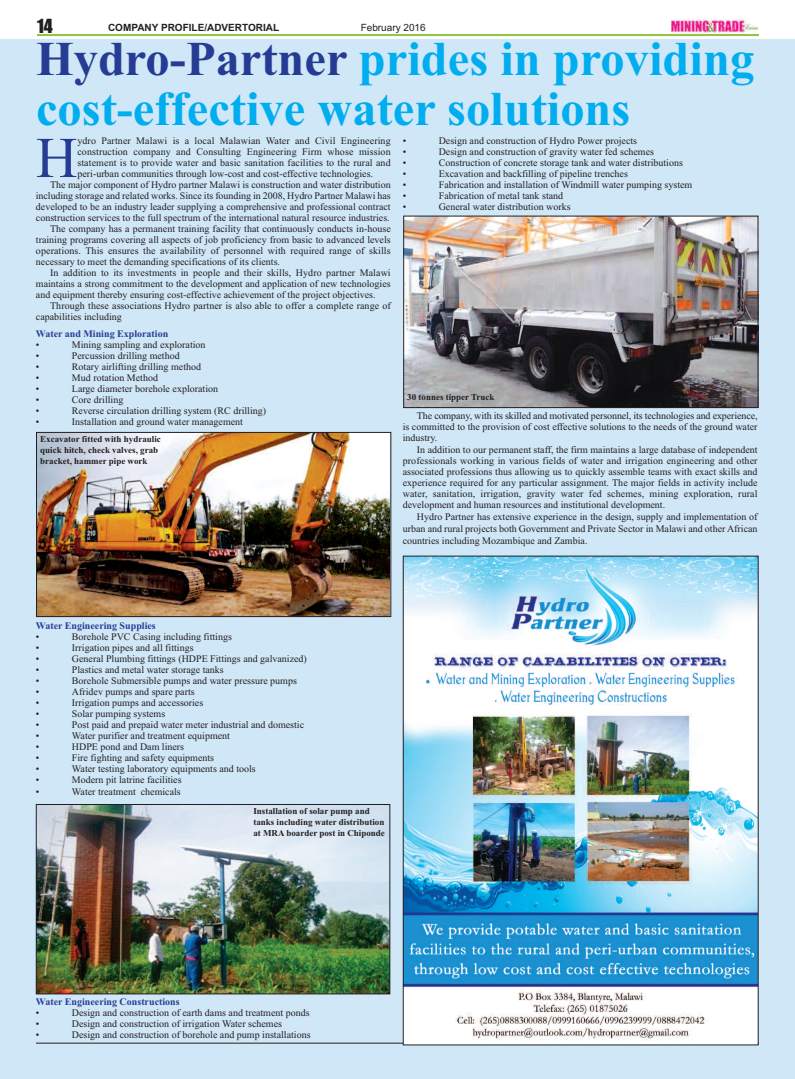
<style>
.page{position:relative;width:795px;height:1079px;background:#fff}
.page>*{position:absolute;margin:0;border:0;box-sizing:border-box;transform-origin:0 0}
.t1{font:57.6px "Times New Roman";color:#263c94}
.t2{font:700 48.5px/50px "Times New Roman";color:#00aeef}
.t3{font:18px "Impact";color:#231f20}
.t4{font:10px/11px "Times New Roman";color:#231f20;text-align:justify}
.t5{font:700 10px "Times New Roman";color:#263c94}
.t6{font:700 10px "Arial";color:#231f20}
.t7{font:10px "Arial";color:#231f20}
.t8{font:700 9px/10.8px "Times New Roman";color:#231f20}
.s1{color:#263c94}
</style>
<div class="page">
<div style="left:0;top:39px;width:795px;height:1039px;background:#d0e7f7"></div>
<hr style="left:37px;top:34px;width:722px;height:2px;background:#8fc63e">
<hr style="left:36px;top:1042px;width:723px;height:1px;background:#231f20">
<img style="left:672px;top:19px;width:86px;height:14px">
<img style="left:405px;top:558px;width:351px;height:484px">
<img style="left:405px;top:218px;width:351px;height:188px">
<div style="left:403px;top:216px;width:355px;height:192px;border:1px solid #231f20"></div>
<img style="left:38px;top:434px;width:351px;height:180px">
<div style="left:36px;top:432px;width:355px;height:184px;border:1px solid #231f20"></div>
<img style="left:38px;top:806px;width:350px;height:186px">
<div style="left:36px;top:804px;width:354px;height:190px;border:1px solid #231f20"></div>
<h3 class="t3" style="left:37px;top:16px;width:17px">14</h3>
<p class="t6" style="left:108px;top:22px;width:173px">COMPANY PROFILE/ADVERTORIAL</p>
<p class="t7" style="left:361px;top:22px;width:67px">February 2016</p>
<h2 class="t2" style="left:36px;top:34px;width:720px"><span class="s1">Hydro-Partner</span> prides in providing cost-effective water solutions</h2>
<h1 class="t1" style="left:36px;top:123px;width:43px">H</h1>
<p class="t4" style="left:77px;top:135px;width:315px">ydro Partner Malawi is a local Malawian Water and Civil Engineering</p>
<p class="t4" style="left:77px;top:146px;width:315px">construction company and Consulting Engineering Firm whose mission</p>
<p class="t4" style="left:77px;top:157px;width:315px">statement is to provide water and basic sanitation facilities to the rural and</p>
<p class="t4" style="left:77px;top:168px;width:297px">peri-urban communities through low-cost and cost-effective technologies.</p>
<p class="t4" style="left:50px;top:179px;width:342px">The major component of Hydro partner Malawi is construction and water distribution</p>
<p class="t4" style="left:36px;top:190px;width:356px">including storage and related works. Since its founding in 2008, Hydro Partner Malawi has</p>
<p class="t4" style="left:36px;top:201px;width:356px">developed to be an industry leader supplying a comprehensive and professional contract</p>
<p class="t4" style="left:36px;top:212px;width:355px">construction services to the full spectrum of the international natural resource industries.</p>
<p class="t4" style="left:50px;top:223px;width:342px">The company has a permanent training facility that continuously conducts in-house</p>
<p class="t4" style="left:36px;top:234px;width:356px">training programs covering all aspects of job proficiency from basic to advanced levels</p>
<p class="t4" style="left:36px;top:245px;width:356px">operations. This ensures the availability of personnel with required range of skills</p>
<p class="t4" style="left:36px;top:256px;width:246px">necessary to meet the demanding specifications of its clients.</p>
<p class="t4" style="left:50px;top:267px;width:342px">In addition to its investments in people and their skills, Hydro partner Malawi</p>
<p class="t4" style="left:36px;top:278px;width:356px">maintains a strong commitment to the development and application of new technologies</p>
<p class="t4" style="left:36px;top:289px;width:341px">and equipment thereby ensuring cost-effective achievement of the project objectives.</p>
<p class="t4" style="left:50px;top:300px;width:342px">Through these associations Hydro partner is also able to offer a complete range of</p>
<p class="t4" style="left:36px;top:311px;width:87px">capabilities including</p>
<p class="t5" style="left:36px;top:328px;width:134px">Water and Mining Exploration</p>
<p class="t4" style="left:36px;top:339px;width:5px">•</p>
<p class="t4" style="left:72px;top:339px;width:135px">Mining sampling and exploration</p>
<p class="t4" style="left:36px;top:350px;width:5px">•</p>
<p class="t4" style="left:72px;top:350px;width:109px">Percussion drilling method</p>
<p class="t4" style="left:36px;top:361px;width:5px">•</p>
<p class="t4" style="left:72px;top:361px;width:131px">Rotary airlifting drilling method</p>
<p class="t4" style="left:36px;top:372px;width:5px">•</p>
<p class="t4" style="left:72px;top:372px;width:88px">Mud rotation Method</p>
<p class="t4" style="left:36px;top:383px;width:5px">•</p>
<p class="t4" style="left:72px;top:383px;width:148px">Large diameter borehole exploration</p>
<p class="t4" style="left:36px;top:394px;width:5px">•</p>
<p class="t4" style="left:72px;top:394px;width:53px">Core drilling</p>
<p class="t4" style="left:36px;top:405px;width:5px">•</p>
<p class="t4" style="left:72px;top:405px;width:196px">Reverse circulation drilling system (RC drilling)</p>
<p class="t4" style="left:36px;top:416px;width:5px">•</p>
<p class="t4" style="left:72px;top:416px;width:173px">Installation and ground water management</p>
<p class="t8" style="left:40px;top:433px;width:122px">Excavator fitted with hydraulic quick hitch, check valves, grab bracket, hammer pipe work</p>
<p class="t4" style="left:403px;top:135px;width:5px">•</p>
<p class="t4" style="left:439px;top:135px;width:200px">Design and construction of Hydro Power projects</p>
<p class="t4" style="left:403px;top:146px;width:5px">•</p>
<p class="t4" style="left:439px;top:146px;width:217px">Design and construction of gravity water fed schemes</p>
<p class="t4" style="left:403px;top:157px;width:5px">•</p>
<p class="t4" style="left:439px;top:157px;width:246px">Construction of concrete storage tank and water distributions</p>
<p class="t4" style="left:403px;top:168px;width:5px">•</p>
<p class="t4" style="left:439px;top:168px;width:191px">Excavation and backfilling of pipeline trenches</p>
<p class="t4" style="left:403px;top:179px;width:5px">•</p>
<p class="t4" style="left:439px;top:179px;width:255px">Fabrication and installation of Windmill water pumping system</p>
<p class="t4" style="left:403px;top:190px;width:5px">•</p>
<p class="t4" style="left:439px;top:190px;width:126px">Fabrication of metal tank stand</p>
<p class="t4" style="left:403px;top:201px;width:5px">•</p>
<p class="t4" style="left:439px;top:201px;width:133px">General water distribution works</p>
<p class="t8" style="left:407px;top:392px;width:89px">30 tonnes tipper Truck</p>
<p class="t4" style="left:403px;top:410px;width:356px;text-indent:14px">The company, with its skilled and motivated personnel, its technologies and experience, is committed to the provision of cost effective solutions to the needs of the ground water industry.</p>
<p class="t4" style="left:403px;top:444px;width:356px;text-indent:14px">In addition to our permanent staff, the firm maintains a large database of independent professionals working in various fields of water and irrigation engineering and other associated professions thus allowing us to quickly assemble teams with exact skills and experience required for any particular assignment. The major fields in activity include water, sanitation, irrigation, gravity water fed schemes, mining exploration, rural development and human resources and institutional development.</p>
<p class="t4" style="left:403px;top:510px;width:356px;line-height:12px;text-indent:14px">Hydro Partner has extensive experience in the design, supply and implementation of urban and rural projects both Government and Private Sector in Malawi and other African countries including Mozambique and Zambia.</p>
<p class="t5" style="left:36px;top:620px;width:121px">Water Engineering Supplies</p>
<p class="t4" style="left:36px;top:631px;width:5px">•</p>
<p class="t4" style="left:72px;top:631px;width:162px">Borehole PVC Casing including fittings</p>
<p class="t4" style="left:36px;top:642px;width:5px">•</p>
<p class="t4" style="left:72px;top:642px;width:123px">Irrigation pipes and all fittings</p>
<p class="t4" style="left:36px;top:653px;width:5px">•</p>
<p class="t4" style="left:72px;top:653px;width:236px">General Plumbing fittings (HDPE Fittings and galvanized)</p>
<p class="t4" style="left:36px;top:664px;width:5px">•</p>
<p class="t4" style="left:72px;top:664px;width:153px">Plastics and metal water storage tanks</p>
<p class="t4" style="left:36px;top:675px;width:5px">•</p>
<p class="t4" style="left:72px;top:675px;width:226px">Borehole Submersible pumps and water pressure pumps</p>
<p class="t4" style="left:36px;top:686px;width:5px">•</p>
<p class="t4" style="left:72px;top:686px;width:124px">Afridev pumps and spare parts</p>
<p class="t4" style="left:36px;top:697px;width:5px">•</p>
<p class="t4" style="left:72px;top:697px;width:133px">Irrigation pumps and accessories</p>
<p class="t4" style="left:36px;top:708px;width:5px">•</p>
<p class="t4" style="left:72px;top:708px;width:95px">Solar pumping systems</p>
<p class="t4" style="left:36px;top:719px;width:5px">•</p>
<p class="t4" style="left:72px;top:719px;width:234px">Post paid and prepaid water meter industrial and domestic</p>
<p class="t4" style="left:36px;top:730px;width:5px">•</p>
<p class="t4" style="left:72px;top:730px;width:160px">Water purifier and treatment equipment</p>
<p class="t4" style="left:36px;top:741px;width:5px">•</p>
<p class="t4" style="left:72px;top:741px;width:114px">HDPE pond and Dam liners</p>
<p class="t4" style="left:36px;top:752px;width:5px">•</p>
<p class="t4" style="left:72px;top:752px;width:144px">Fire fighting and safety equipments</p>
<p class="t4" style="left:36px;top:763px;width:5px">•</p>
<p class="t4" style="left:72px;top:763px;width:185px">Water testing laboratory equipments and tools</p>
<p class="t4" style="left:36px;top:774px;width:5px">•</p>
<p class="t4" style="left:72px;top:774px;width:111px">Modern pit latrine facilities</p>
<p class="t4" style="left:36px;top:786px;width:5px">•</p>
<p class="t4" style="left:72px;top:786px;width:110px">Water treatment chemicals</p>
<p class="t8" style="left:253px;top:805px;width:133px">Installation of solar pump and tanks including water distribution at MRA boarder post in Chiponde</p>
<p class="t5" style="left:36px;top:995px;width:145px">Water Engineering Constructions</p>
<p class="t4" style="left:36px;top:1006px;width:5px">•</p>
<p class="t4" style="left:72px;top:1006px;width:239px">Design and construction of earth dams and treatment ponds</p>
<p class="t4" style="left:36px;top:1017px;width:5px">•</p>
<p class="t4" style="left:72px;top:1017px;width:212px">Design and construction of irrigation Water schemes</p>
<p class="t4" style="left:36px;top:1028px;width:5px">•</p>
<p class="t4" style="left:72px;top:1028px;width:240px">Design and construction of borehole and pump installations</p>
</div>
